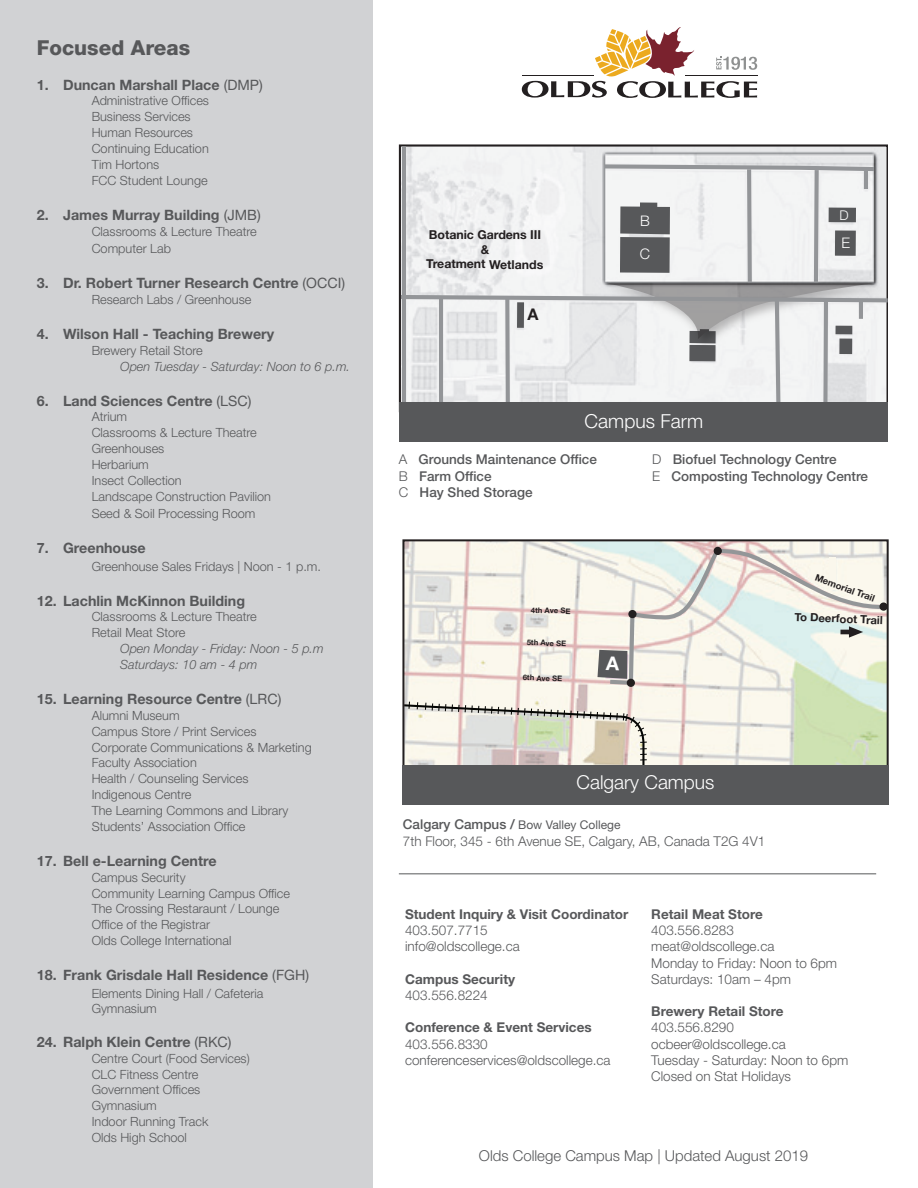
<style>
.page{position:relative;width:918px;height:1188px;background:#fff}
.page>*{position:absolute;margin:0;border:0;box-sizing:border-box;transform-origin:0 0}
.t1{font:800 20.7px "Helvetica Neue LT Std";color:#57585a}
.t2{font:300 19.35px "Helvetica Neue LT Std";color:#fff}
.t3{font:300 19.2px "Helvetica Neue LT Std";color:#fff}
.t4{font:700 16.05px "Helvetica Neue LT Std";color:#231f20}
.t5{font:300 15px "Helvetica Neue LT Std";color:#57585a}
.t6{font:300 14.55px "Helvetica Neue LT Std";color:#fff}
.t7{font:700 14.25px "Helvetica Neue LT Std";color:#57585a}
.t8{font:300 13.5px "Helvetica Neue LT Std";color:#57585a}
.t9{font:700 13.5px "Helvetica Neue LT Std";color:#57585a}
.t10{font:500 13.5px "Helvetica Neue LT Std";color:#57585a}
.t11{font:300 13.5px "Helvetica Neue LT Std";color:#fff}
.t12{font:300 12.75px/15.9px "Helvetica Neue LT Std";color:#57585a}
.t13{font:italic 300 12.75px "Helvetica Neue LT Std";color:#57585a}
.t14{font:700 12.3px/14.7px "Helvetica Neue LT Std";letter-spacing:-.01em;color:#231f20;text-align:center}
.t15{font:12px "Helvetica Neue LT Std";color:#57585a}
.t16{font:700 11.25px "Helvetica Neue LT Std";color:#231f20}
.t17{font:700 9.3px "Helvetica Neue LT Std";color:#231f20}
.t18{font:700 7.65px "Helvetica Neue LT Std";color:#231f20}
.s1{font-weight:400}
.s2{font-weight:300}
.s3{font-weight:500;font-size:13.5px}
</style>
<div class="page">
<div style="left:0;top:0;width:373px;height:1188px;background:#d1d2d4"></div>
<img style="left:406px;top:147px;width:479px;height:15px">
<svg style="left:399px;top:162px;width:489px;height:240px"></svg>
<hr style="left:859px;top:300px;width:4px;height:19px;background:#939598">
<hr style="left:402px;top:146px;width:4px;height:257px;background:#939598">
<div style="left:399px;top:402px;width:489px;height:40px;background:#57585a"></div>
<img style="left:405px;top:542px;width:481px;height:223px">
<svg style="left:606px;top:542px;width:280px;height:145px;background:#eaeae2"></svg>
<div style="left:830px;top:558px;width:6px;height:32px;background:#faf7ec"></div>
<svg style="left:405px;top:701px;width:242px;height:64px;background:#dad6ca"></svg>
<div style="left:402px;top:539px;width:487px;height:253px;border:2px solid #231f20"></div>
<div style="left:402px;top:765px;width:487px;height:39px;background:#57585a"></div>
<svg style="left:841px;top:626px;width:22px;height:12px"></svg>
<div style="left:879px;top:602px;width:9px;height:9px;background:#231f20;border-radius:50%"></div>
<div style="left:714px;top:547px;width:8px;height:8px;background:#231f20;border-radius:50%"></div>
<div style="left:628px;top:610px;width:9px;height:8px;background:#231f20;border-radius:50%"></div>
<div style="left:627px;top:679px;width:8px;height:8px;background:#231f20;border-radius:50%"></div>
<hr style="left:399px;top:874px;width:477px;height:1px;background:#57585a">
<svg style="left:522px;top:27px;width:235px;height:71px"></svg>
<svg style="left:598px;top:650px;width:29px;height:29px"></svg>
<p class="t1" style="left:37px;top:35px;width:155px">Focused Areas</p>
<p class="t7" style="left:37px;top:76px;width:228px">1. Duncan Marshall Place <span class="s1">(DMP)</span></p>
<p class="t12" style="left:92px;top:93px;width:119px">Administrative Offices</p>
<p class="t12" style="left:92px;top:109px;width:101px">Business Services</p>
<p class="t12" style="left:92px;top:124px;width:103px">Human Resources</p>
<p class="t12" style="left:92px;top:140px;width:119px">Continuing Education</p>
<p class="t12" style="left:92px;top:156px;width:69px">Tim Hortons</p>
<p class="t12" style="left:92px;top:172px;width:117px">FCC Student Lounge</p>
<p class="t7" style="left:37px;top:206px;width:225px">2. James Murray Building <span class="s1">(JMB)</span></p>
<p class="t12" style="left:92px;top:223px;width:167px">Classrooms &amp; Lecture Theatre</p>
<p class="t12" style="left:92px;top:240px;width:81px">Computer Lab</p>
<p class="t7" style="left:37px;top:274px;width:310px">3. Dr. Robert Turner Research Centre <span class="s1">(OCCI)</span></p>
<p class="t12" style="left:92px;top:291px;width:161px">Research Labs / Greenhouse</p>
<p class="t7" style="left:37px;top:325px;width:239px">4. Wilson Hall - Teaching Brewery</p>
<p class="t12" style="left:92px;top:342px;width:113px">Brewery Retail Store</p>
<p class="t13" style="left:120px;top:358px;width:231px">Open Tuesday - Saturday: Noon to 6 p.m.</p>
<p class="t7" style="left:37px;top:392px;width:216px">6. Land Sciences Centre <span class="s1">(LSC)</span></p>
<p class="t12" style="left:92px;top:409px;width:37px">Atrium</p>
<p class="t12" style="left:92px;top:424px;width:167px">Classrooms &amp; Lecture Theatre</p>
<p class="t12" style="left:92px;top:440px;width:74px">Greenhouses</p>
<p class="t12" style="left:92px;top:456px;width:59px">Herbarium</p>
<p class="t12" style="left:92px;top:472px;width:92px">Insect Collection</p>
<p class="t12" style="left:92px;top:488px;width:181px">Landscape Construction Pavilion</p>
<p class="t12" style="left:92px;top:505px;width:165px">Seed &amp; Soil Processing Room</p>
<p class="t7" style="left:37px;top:539px;width:110px">7. Greenhouse</p>
<p class="t12" style="left:92px;top:558px;width:231px">Greenhouse Sales Fridays | Noon - 1 p.m.</p>
<p class="t7" style="left:37px;top:592px;width:210px">12. Lachlin McKinnon Building</p>
<p class="t12" style="left:92px;top:609px;width:167px">Classrooms &amp; Lecture Theatre</p>
<p class="t12" style="left:92px;top:625px;width:95px">Retail Meat Store</p>
<p class="t13" style="left:120px;top:641px;width:205px">Open Monday - Friday: Noon - 5 p.m</p>
<p class="t13" style="left:120px;top:657px;width:139px">Saturdays: 10 am - 4 pm</p>
<p class="t7" style="left:37px;top:690px;width:246px">15. Learning Resource Centre <span class="s1">(LRC)</span></p>
<p class="t12" style="left:92px;top:707px;width:89px">Alumni Museum</p>
<p class="t12" style="left:92px;top:723px;width:222px">Campus Store / Print Services<br>Corporate Communications &amp; Marketing</p>
<p class="t12" style="left:92px;top:755px;width:107px">Faculty Association</p>
<p class="t12" style="left:92px;top:771px;width:158px">Health / Counseling Services</p>
<p class="t12" style="left:92px;top:786px;width:101px">Indigenous Centre</p>
<p class="t12" style="left:92px;top:802px;width:198px">The Learning Commons and Library</p>
<p class="t12" style="left:92px;top:818px;width:155px">Students’ Association Office</p>
<p class="t7" style="left:37px;top:852px;width:181px">17. Bell e-Learning Centre</p>
<p class="t12" style="left:92px;top:869px;width:200px">Campus Security<br>Community Learning Campus Office</p>
<p class="t12" style="left:92px;top:901px;width:189px">The Crossing Restaraunt / Lounge</p>
<p class="t12" style="left:92px;top:917px;width:120px">Office of the Registrar</p>
<p class="t12" style="left:92px;top:932px;width:141px">Olds College International</p>
<p class="t7" style="left:37px;top:966px;width:274px">18. Frank Grisdale Hall Residence <span class="s1">(FGH)</span></p>
<p class="t12" style="left:92px;top:985px;width:173px">Elements Dining Hall / Cafeteria</p>
<p class="t12" style="left:92px;top:1001px;width:67px">Gymnasium</p>
<p class="t7" style="left:37px;top:1033px;width:196px">24. Ralph Klein Centre <span class="s1">(RKC)</span></p>
<p class="t12" style="left:92px;top:1050px;width:160px">Centre Court (Food Services)</p>
<p class="t12" style="left:92px;top:1066px;width:108px">CLC Fitness Centre</p>
<p class="t12" style="left:92px;top:1082px;width:110px">Government Offices</p>
<p class="t12" style="left:92px;top:1098px;width:118px">Gymnasium<br>Indoor Running Track</p>
<p class="t12" style="left:92px;top:1129px;width:97px">Olds High School</p>
<p class="t14" style="left:426px;top:227px;width:119px">Botanic Gardens III &amp;<br>Treatment Wetlands</p>
<p class="t4" style="left:527px;top:305px;width:13px">A</p>
<p class="t6" style="left:640px;top:212px;width:11px">B</p>
<p class="t6" style="left:640px;top:245px;width:12px">C</p>
<p class="t2" style="left:585px;top:409px;width:120px">Campus Farm</p>
<p class="t11" style="left:840px;top:207px;width:11px">D</p>
<p class="t6" style="left:841px;top:234px;width:10px">E</p>
<p class="t10" style="left:399px;top:452px;width:200px"><span class="s2">A</span> Grounds Maintenance Office</p>
<p class="t10" style="left:399px;top:468px;width:94px"><span class="s2">B</span> Farm Office</p>
<p class="t10" style="left:399px;top:485px;width:135px"><span class="s2">C</span> Hay Shed Storage</p>
<p class="t18" style="left:531px;top:605px;width:41px;rotate:2deg">4th Ave SE</p>
<p class="t18" style="left:527px;top:638px;width:41px;rotate:2deg">5th Ave SE</p>
<p class="t18" style="left:523px;top:673px;width:41px;rotate:2deg">6th Ave SE</p>
<p class="t10" style="left:652px;top:452px;width:186px"><span class="s2">D</span> Biofuel Technology Centre</p>
<p class="t10" style="left:652px;top:468px;width:217px"><span class="s2">E</span> Composting Technology Centre</p>
<p class="t17" style="left:817px;top:572px;width:64px;rotate:20deg">Memorial Trail</p>
<p class="t16" style="left:795px;top:610px;width:90px;rotate:2deg">To Deerfoot Trail</p>
<p class="t3" style="left:577px;top:770px;width:139px">Calgary Campus</p>
<p class="t15" style="left:403px;top:818px;width:219px"><span class="s3">Calgary Campus /</span> Bow Valley College</p>
<p class="t8" style="left:403px;top:833px;width:364px">7th Floor, 345 - 6th Avenue SE, Calgary, AB, Canada T2G 4V1</p>
<p class="t9" style="left:405px;top:906px;width:225px">Student Inquiry &amp; Visit Coordinator</p>
<p class="t8" style="left:405px;top:922px;width:84px">403.507.7715</p>
<p class="t8" style="left:405px;top:938px;width:116px">info@oldscollege.ca</p>
<p class="t9" style="left:405px;top:971px;width:111px">Campus Security</p>
<p class="t8" style="left:405px;top:987px;width:84px">403.556.8224</p>
<p class="t9" style="left:405px;top:1019px;width:188px">Conference &amp; Event Services</p>
<p class="t8" style="left:405px;top:1036px;width:84px">403.556.8330</p>
<p class="t8" style="left:405px;top:1052px;width:207px">conferenceservices@oldscollege.ca</p>
<p class="t9" style="left:651px;top:906px;width:113px">Retail Meat Store</p>
<p class="t8" style="left:651px;top:922px;width:84px">403.556.8283</p>
<p class="t8" style="left:651px;top:938px;width:125px">meat@oldscollege.ca</p>
<p class="t8" style="left:651px;top:955px;width:187px">Monday to Friday: Noon to 6pm</p>
<p class="t8" style="left:651px;top:971px;width:141px">Saturdays: 10am – 4pm</p>
<p class="t9" style="left:651px;top:1003px;width:134px">Brewery Retail Store</p>
<p class="t8" style="left:651px;top:1019px;width:84px">403.556.8290</p>
<p class="t8" style="left:651px;top:1036px;width:136px">ocbeer@oldscollege.ca</p>
<p class="t8" style="left:651px;top:1052px;width:199px">Tuesday - Saturday: Noon to 6pm</p>
<p class="t8" style="left:651px;top:1068px;width:141px">Closed on Stat Holidays</p>
<p class="t5" style="left:479px;top:1146px;width:331px">Olds College Campus Map | Updated August 2019</p>
</div>
